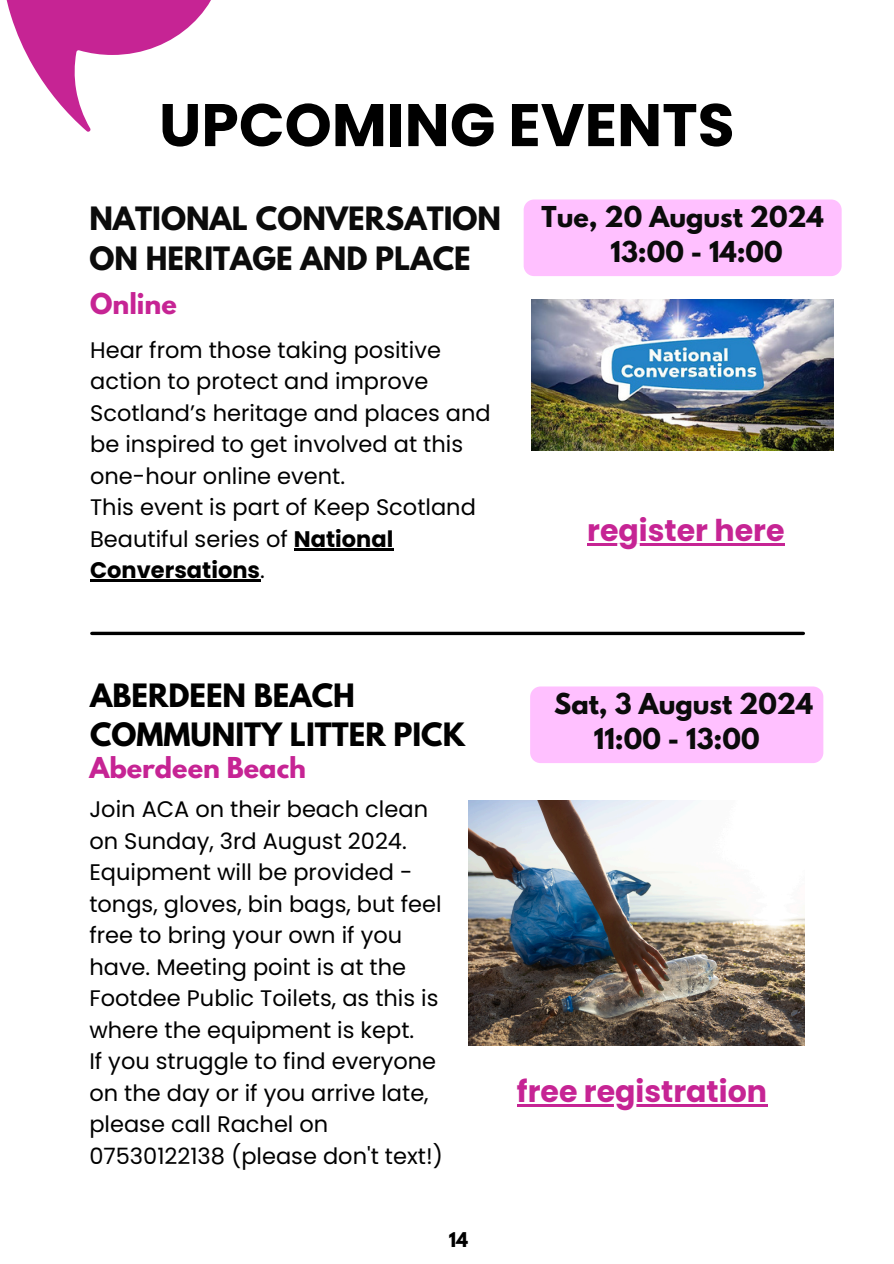
<style>
.page{position:relative;width:894px;height:1264px;background:#fff}
.page>*{position:absolute;margin:0;border:0;box-sizing:border-box;transform-origin:0 0}
.t1{font:700 60px "Poppins";color:#000}
.t2{font:700 30px "Poppins";color:#c62494}
.t3{font:700 28.5px/39.3px "League Spartan";color:#0b0b0b}
.t4{font:700 28.5px/39.3px "League Spartan";color:#000}
.t5{font:700 25.5px/34.8px "League Spartan";color:#0b0b0b}
.t6{font:700 25.5px "League Spartan";color:#c62494}
.t7{font:22.5px/31.5px "Poppins";color:#000}
.t8{font:700 18px "League Spartan";color:#000}
.s1{font-weight:700}
</style>
<div class="page">
<svg style="left:6px;top:0;width:205px;height:132px"></svg>
<svg style="left:92px;top:631px;width:711px;height:4px;background:#2e2e2e"></svg>
<img style="left:468px;top:800px;width:336px;height:245px">
<img style="left:531px;top:300px;width:302px;height:150px">
<hr style="left:587px;top:543px;width:197px;height:3px;background:#c62494">
<div style="left:523px;top:199px;width:318px;height:77px;background:#ffc0ff;border-radius:10px"></div>
<div style="left:530px;top:686px;width:293px;height:77px;background:#ffc0ff"></div>
<hr style="left:517px;top:1104px;width:249px;height:2px;background:#c62494">
<hr style="left:294px;top:548px;width:99px;height:2px;background:#000">
<hr style="left:90px;top:579px;width:170px;height:2px;background:#000">
<p class="t1" style="left:159px;top:83px;width:577px">UPCOMING EVENTS</p>
<h4 class="t3" style="left:89px;top:203px;width:413px">NATIONAL CONVERSATION<br>ON HERITAGE AND PLACE</h4>
<p class="t6" style="left:90px;top:291px;width:88px">Online</p>
<p class="t7" style="left:90px;top:334px;width:402px">Hear from those taking positive action to protect and improve<br>Scotland’s heritage and places and be inspired to get involved at this one-hour online event.</p>
<h3 class="t7" style="left:90px;top:491px;width:387px">This event is part of Keep Scotland<br>Beautiful series of <span class="s1">National<br>Conversations</span>.</h3>
<p class="t5" style="left:610px;top:203px;width:215px;text-indent:-69px">Tue, 20 August 2024<br>13:00 - 14:00</p>
<p class="t2" style="left:587px;top:510px;width:199px">register here</p>
<h2 class="t4" style="left:90px;top:679px;width:376px">ABERDEEN BEACH<br>COMMUNITY LITTER PICK</h2>
<p class="t6" style="left:89px;top:755px;width:218px">Aberdeen Beach</p>
<h4 class="t7" style="left:89px;top:793px;width:353px">Join ACA on their beach clean on Sunday, 3rd August 2024.<br>Equipment will be provided - tongs, gloves, bin bags, but feel free to bring your own if you have. Meeting point is at the<br>Footdee Public Toilets, as this is where the equipment is kept.</h4>
<h4 class="t7" style="left:89px;top:1045px;width:355px">If you struggle to find everyone on the day or if you arrive late, please call Rachel on<br>07530122138 (please don't text!)</h4>
<h4 class="t8" style="left:448px;top:1230px;width:21px">14</h4>
<h3 class="t5" style="left:554px;top:689px;width:260px;text-align:center">Sat, 3 August 2024<br>11:00 - 13:00</h3>
<p class="t2" style="left:517px;top:1070px;width:251px">free registration</p>
</div>
